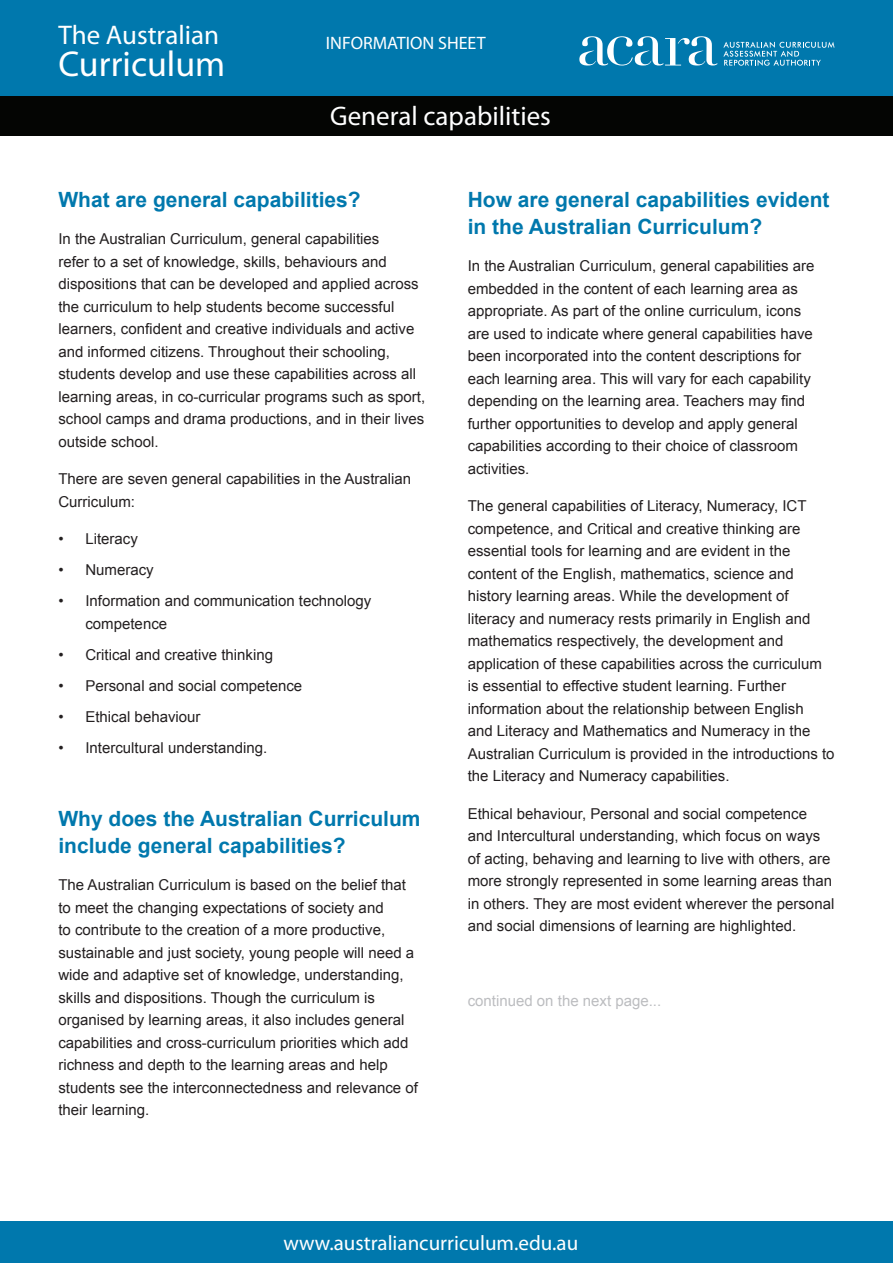
<style>
.page{position:relative;width:893px;height:1263px;background:#fff}
.page>*{position:absolute;margin:0;border:0;box-sizing:border-box;transform-origin:0 0}
.t1{font:36px "Myriad Pro";color:#fff}
.t2{font:27px "Myriad Pro";color:#fff}
.t3{font:700 21px/27px "Arial";color:#0078ad}
.t4{font:21px "Myriad Pro";color:#fff}
.t5{font:18px "Myriad Pro";color:#fff}
.t6{font:15px/22.5px "Arial";color:#231f20}
.brochure_continued{font:15px "Arial";color:#bcbdc0}
</style>
<div class="page">
<div style="left:0;top:1221px;width:893px;height:42px;background:#0078ad"></div>
<div style="left:0;top:96px;width:893px;height:40px;background:#040503"></div>
<div style="left:0;top:0;width:893px;height:96px;background:#0078ad"></div>
<svg style="left:579px;top:36px;width:255px;height:30px"></svg>
<p class="t2" style="left:58px;top:18px;width:162px">The Australian</p>
<p class="t1" style="left:58px;top:42px;width:168px">Curriculum</p>
<p class="t5" style="left:326px;top:32px;width:161px">INFORMATION SHEET</p>
<p class="t2" style="left:330px;top:100px;width:222px">General capabilities</p>
<p class="t3" style="left:58px;top:186px;width:304px">What are general capabilities?</p>
<p class="t6" style="left:58px;top:228px;width:368px">In the Australian Curriculum, general capabilities<br>refer to a set of knowledge, skills, behaviours and dispositions that can be developed and applied across the curriculum to help students become successful learners, confident and creative individuals and active and informed citizens. Throughout their schooling, students develop and use these capabilities across all learning areas, in co-curricular programs such as sport, school camps and drama productions, and in their lives outside school.</p>
<p class="t6" style="left:58px;top:468px;width:354px">There are seven general capabilities in the Australian<br>Curriculum:</p>
<p class="t6" style="left:58px;top:528px;width:81px">• Literacy</p>
<p class="t6" style="left:58px;top:559px;width:97px">• Numeracy</p>
<p class="t6" style="left:85px;top:590px;width:287px;text-indent:-27px">• Information and communication technology competence</p>
<p class="t6" style="left:58px;top:643px;width:216px">• Critical and creative thinking</p>
<p class="t6" style="left:58px;top:674px;width:245px">• Personal and social competence</p>
<p class="t6" style="left:58px;top:705px;width:144px">• Ethical behaviour</p>
<p class="t6" style="left:58px;top:736px;width:210px">• Intercultural understanding.</p>
<p class="t3" style="left:58px;top:805px;width:364px">Why does the Australian Curriculum include general capabilities?</p>
<p class="t6" style="left:58px;top:874px;width:361px">The Australian Curriculum is based on the belief that to meet the changing expectations of society and<br>to contribute to the creation of a more productive, sustainable and just society, young people will need a wide and adaptive set of knowledge, understanding, skills and dispositions. Though the curriculum is organised by learning areas, it also includes general capabilities and cross-curriculum priorities which add richness and depth to the learning areas and help students see the interconnectedness and relevance of their learning.</p>
<p class="t3" style="left:468px;top:186px;width:363px">How are general capabilities evident in the Australian Curriculum?</p>
<p class="t6" style="left:468px;top:255px;width:348px">In the Australian Curriculum, general capabilities are embedded in the content of each learning area as appropriate. As part of the online curriculum, icons are used to indicate where general capabilities have been incorporated into the content descriptions for each learning area. This will vary for each capability depending on the learning area. Teachers may find further opportunities to develop and apply general capabilities according to their choice of classroom activities.</p>
<p class="t6" style="left:468px;top:495px;width:368px">The general capabilities of Literacy, Numeracy, ICT competence, and Critical and creative thinking are essential tools for learning and are evident in the content of the English, mathematics, science and history learning areas. While the development of literacy and numeracy rests primarily in English and mathematics respectively, the development and application of these capabilities across the curriculum is essential to effective student learning. Further information about the relationship between English<br>and Literacy and Mathematics and Numeracy in the Australian Curriculum is provided in the introductions to the Literacy and Numeracy capabilities.</p>
<p class="t6" style="left:468px;top:802px;width:368px">Ethical behaviour, Personal and social competence and Intercultural understanding, which focus on ways of acting, behaving and learning to live with others, are more strongly represented in some learning areas than in others. They are most evident wherever the personal and social dimensions of learning are highlighted.</p>
<p class="brochure_continued" style="left:468px;top:991px;width:195px">continued on the next page...</p>
<p class="t4" style="left:283px;top:1229px;width:296px">www.australiancurriculum.edu.au</p>
</div>
